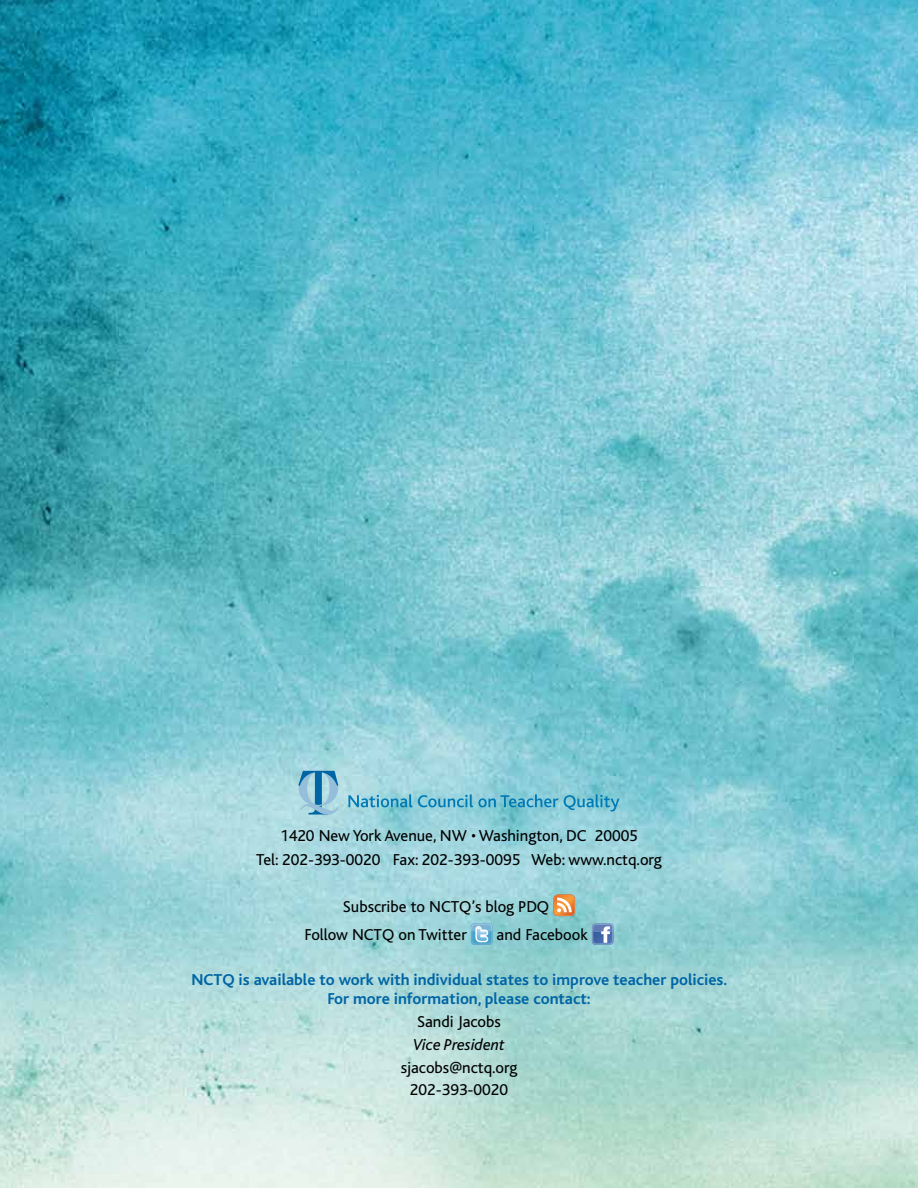
<style>
.page{position:relative;width:918px;height:1188px;background:#fff}
.page>*{position:absolute;margin:0;border:0;box-sizing:border-box;transform-origin:0 0}
.t1{font:16.5px/24.3px "Bliss";color:#000;text-align:center}
.t2{font:700 16.5px/19.5px "Bliss";color:#0065a4;text-align:center}
.t3{font:italic 16.5px "Bliss";color:#000}
</style>
<div class="page">
<img style="left:0;top:0;width:918px;height:1188px">
<svg style="left:553px;top:894px;width:22px;height:22px"></svg>
<svg style="left:554px;top:895px;width:21px;height:21px"></svg>
<svg style="left:554px;top:895px;width:20px;height:20px"></svg>
<div style="left:471px;top:923px;width:22px;height:22px;background:#62abcf;border-radius:4px"></div>
<svg style="left:471px;top:923px;width:22px;height:21px"></svg>
<svg style="left:592px;top:923px;width:21px;height:22px"></svg>
<svg style="left:348px;top:794px;width:271px;height:17px;background:#6cbad0"></svg>
<svg style="left:299px;top:771px;width:39px;height:44px;background:#7cb5d0"></svg>
<p class="t1" style="left:256px;top:823px;width:407px">1420 New York Avenue, NW • Washington, DC 20005<br>Tel: 202-393-0020 Fax: 202-393-0095 Web: www.nctq.org</p>
<p class="t1" style="left:305px;top:892px;width:246px;line-height:28.8px;text-align:left;text-indent:38px">Subscribe to NCTQ’s blog pDQ<br>Follow NCTQ on Twitter</p>
<p class="t1" style="left:497px;top:923px;width:93px">and Facebook</p>
<p class="t2" style="left:191px;top:970px;width:537px">nCTQ is available to work with individual states to improve teacher policies.<br>For more information, please contact:</p>
<p class="t1" style="left:417px;top:1010px;width:85px">Sandi Jacobs</p>
<p class="t3" style="left:413px;top:1036px;width:93px">Vice President</p>
<p class="t1" style="left:401px;top:1056px;width:118px;line-height:22.8px">sjacobs@nctq.org<br>202-393-0020</p>
</div>
